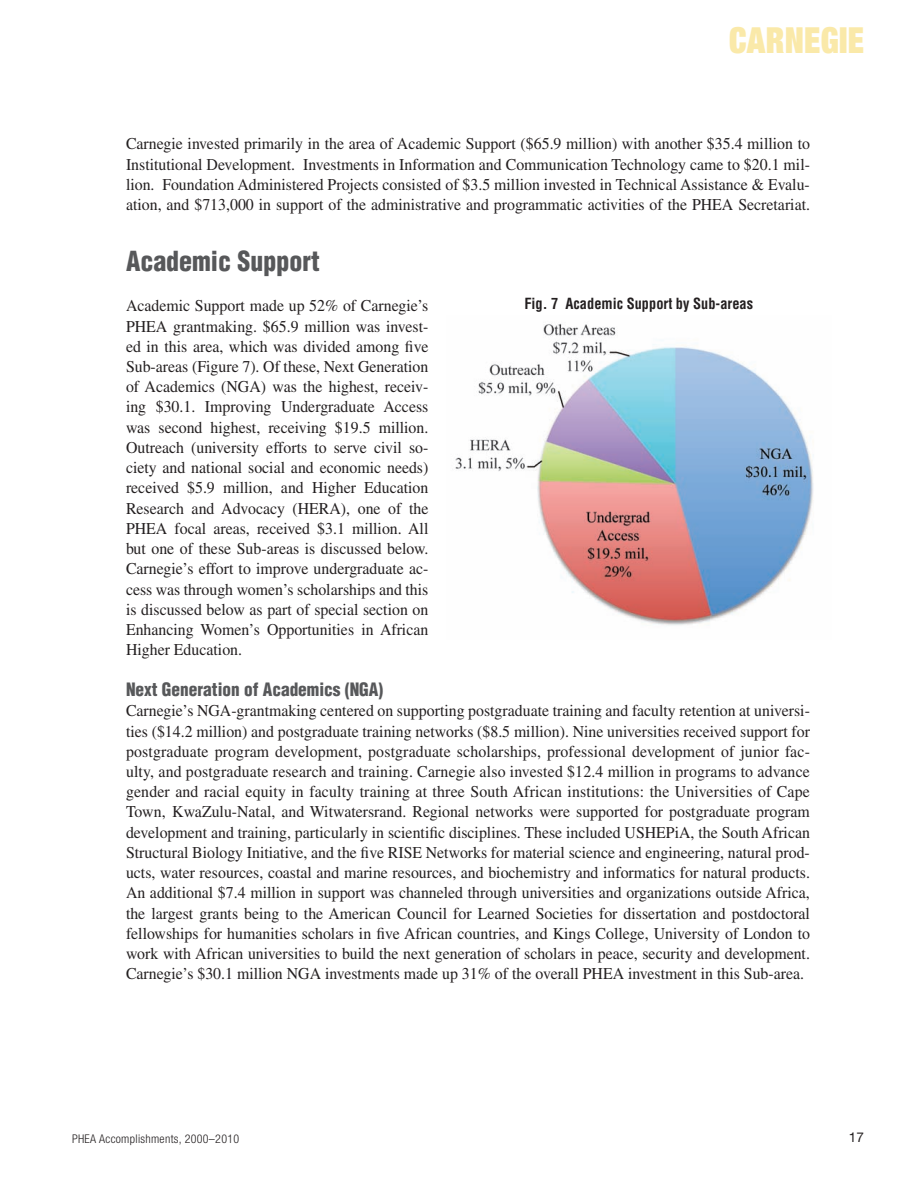
<style>
.page{position:relative;width:918px;height:1188px;background:#fff}
.page>*{position:absolute;margin:0;border:0;box-sizing:border-box;transform-origin:0 0}
.t1{font:900 condensed 36px "Helvetica Neue LT Std";letter-spacing:.01em;color:#fae9a9;scale:.9 1}
.t2{font:900 condensed 27px "Helvetica LT Std";color:#57585a;scale:.96 1}
.t3{font:900 condensed 18px "Helvetica LT Std";color:#57585a;scale:.96 1}
.t4{font:16.5px/20.2px "Times LT Std";color:#231f20;text-align:justify;scale:.96 1}
.t5{font:700 condensed 15px "Helvetica LT Std";color:#231f20;scale:.96 1}
.t6{font:13.5px "Helvetica Neue LT Std";color:#231f20}
.t7{font:300 condensed 12px "Helvetica Neue LT Std";letter-spacing:.025em;color:#231f20}
</style>
<div class="page">
<img style="left:455px;top:323px;width:359px;height:303px">
<p class="t1" style="left:729px;top:17px;width:151px">CARNEGIE</p>
<p class="t4" style="left:126px;top:134px;width:714px">Carnegie invested primarily in the area of Academic Support ($65.9 million) with another $35.4 million to Institutional Development. Investments in Information and Communication Technology came to $20.1 mil&shy;lion. Foundation Administered Projects consisted of $3.5 million invested in Technical Assistance &amp; Evalu&shy;ation, and $713,000 in support of the administrative and programmatic activities of the PHEA Secretariat.</p>
<p class="t2" style="left:126px;top:244px;width:203px">Academic Support</p>
<p class="t4" style="left:126px;top:296px;width:317px">Academic Support made up 52% of Carnegie’s PHEA grantmaking. $65.9 million was invest&shy;ed in this area, which was divided among five Sub-areas (Figure 7). Of these, Next Generation of Academics (NGA) was the highest, receiv&shy;ing $30.1. Improving Undergraduate Access was second highest, receiving $19.5 million.<br>Outreach (university efforts to serve civil so&shy;ciety and national social and economic needs) received $5.9 million, and Higher Education Research and Advocacy (HERA), one of the PHEA focal areas, received $3.1 million. All but one of these Sub-areas is discussed below.<br>Carnegie’s effort to improve undergraduate ac&shy;cess was through women’s scholarships and this is discussed below as part of special section on Enhancing Women’s Opportunities in African Higher Education.</p>
<p class="t3" style="left:126px;top:678px;width:270px">Next Generation of Academics (NGA)</p>
<p class="t4" style="left:126px;top:701px;width:714px">Carnegie’s NGA-grantmaking centered on supporting postgraduate training and faculty retention at universi&shy;ties ($14.2 million) and postgraduate training networks ($8.5 million). Nine universities received support for postgraduate program development, postgraduate scholarships, professional development of junior fac&shy;ulty, and postgraduate research and training. Carnegie also invested $12.4 million in programs to advance gender and racial equity in faculty training at three South African institutions: the Universities of Cape Town, KwaZulu-Natal, and Witwatersrand. Regional networks were supported for postgraduate program development and training, particularly in scientific disciplines. These included USHEPiA, the South African Structural Biology Initiative, and the five RISE Networks for material science and engineering, natural prod&shy;ucts, water resources, coastal and marine resources, and biochemistry and informatics for natural products.<br>An additional $7.4 million in support was channeled through universities and organizations outside Africa, the largest grants being to the American Council for Learned Societies for dissertation and postdoctoral fellowships for humanities scholars in five African countries, and Kings College, University of London to work with African universities to build the next generation of scholars in peace, security and development.<br>Carnegie’s $30.1 million NGA investments made up 31% of the overall PHEA investment in this Sub-area.</p>
<p class="t5" style="left:524px;top:294px;width:240px">Fig. 7 Academic Support by Sub-areas</p>
<p class="t7" style="left:72px;top:1131px;width:169px">PHEA Accomplishments, 2000–2010</p>
<p class="t6" style="left:849px;top:1129px;width:17px">17</p>
</div>
